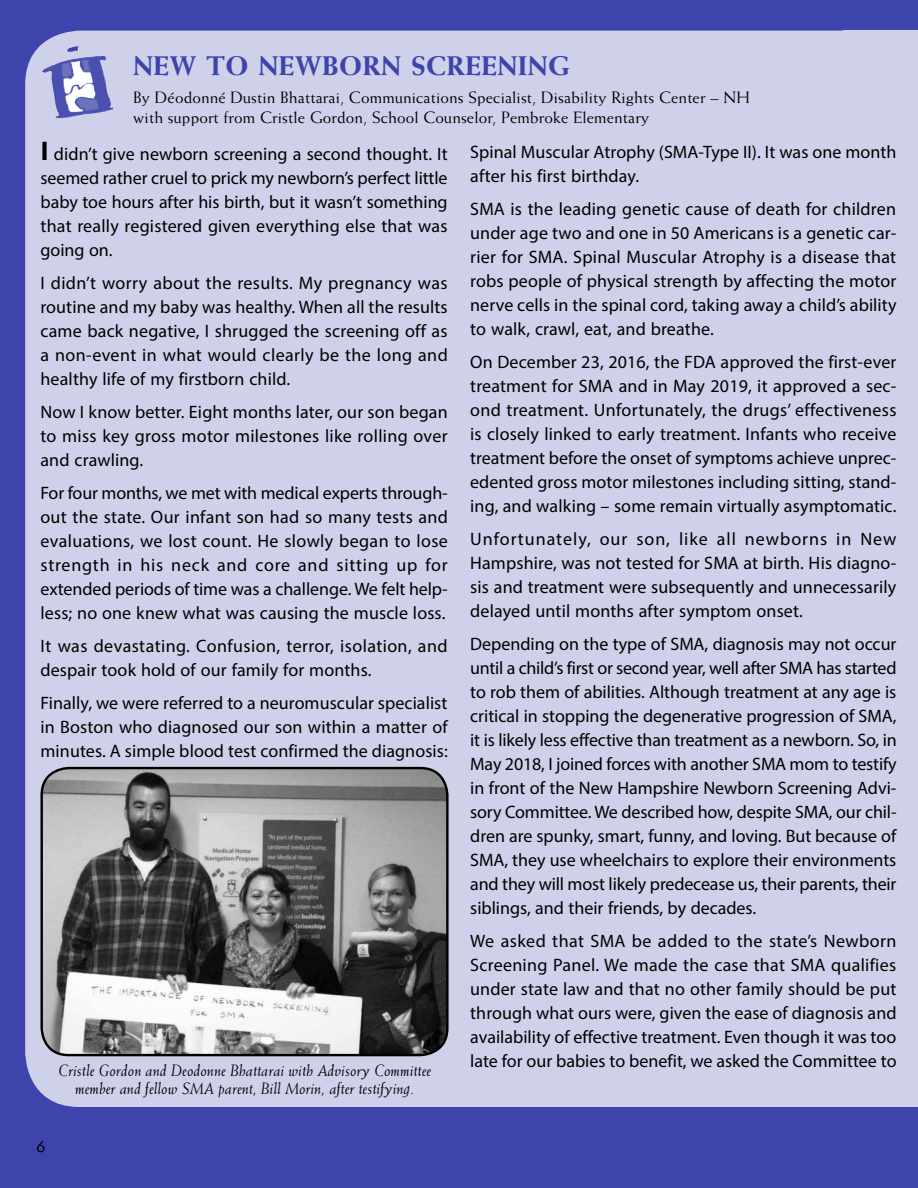
<style>
.page{position:relative;width:918px;height:1188px;background:#3d44ac}
.page>*{position:absolute;margin:0;border:0;box-sizing:border-box;transform-origin:0 0}
.t1{font:800 27px "Weiss";letter-spacing:.015em;color:#3d44ac}
.t2{font:18px/24px "Myriad Pro";letter-spacing:.01em;color:#000;text-align:justify}
.t3{font:16.5px/19.5px "Weiss";letter-spacing:.005em;color:#000}
.t4{font:italic 16.5px/18px "Weiss";letter-spacing:.005em;color:#000;text-align:center}
.t5{font:16.5px "Skia CC";color:#000}
.s1{font-weight:700;font-size:27px}
</style>
<div class="page">
<div style="left:25px;top:31px;width:893px;height:1076px;background:#cfd0ea;border-radius:54px"></div>
<div style="left:844px;top:31px;width:74px;height:1076px;background:#cfd0ea"></div>
<img style="left:42px;top:46px;width:71px;height:73px">
<img style="left:42px;top:768px;width:405px;height:287px">
<div style="left:40px;top:767px;width:409px;height:289px;border:2px solid #000;border-radius:27px"></div>
<h1 class="t1" style="left:133px;top:49px;width:438px">NEW TO NEWBORN SCREENING</h1>
<p class="t3" style="left:133px;top:88px;width:618px">By Déodonné Dustin Bhattarai, Communications Specialist, Disability Rights Center – NH with support from Cristle Gordon, School Counselor, Pembroke Elementary</p>
<p class="t2" style="left:40px;top:141px;width:409px"><span class="s1">I</span> didn’t give newborn screening a second thought. It seemed rather cruel to prick my newborn’s perfect little baby toe hours after his birth, but it wasn’t something that really registered given everything else that was going on.</p>
<p class="t2" style="left:40px;top:270px;width:409px">I didn’t worry about the results. My pregnancy was routine and my baby was healthy. When all the results came back negative, I shrugged the screening off as a non-event in what would clearly be the long and healthy life of my firstborn child.</p>
<p class="t2" style="left:40px;top:399px;width:409px">Now I know better. Eight months later, our son began to miss key gross motor milestones like rolling over and crawling.</p>
<p class="t2" style="left:40px;top:480px;width:409px">For four months, we met with medical experts through&shy;out the state. Our infant son had so many tests and evaluations, we lost count. He slowly began to lose strength in his neck and core and sitting up for extended periods of time was a challenge. We felt help&shy;less; no one knew what was causing the muscle loss.</p>
<p class="t2" style="left:40px;top:633px;width:409px">It was devastating. Confusion, terror, isolation, and despair took hold of our family for months.</p>
<p class="t2" style="left:40px;top:690px;width:409px">Finally, we were referred to a neuromuscular specialist in Boston who diagnosed our son within a matter of minutes. A simple blood test confirmed the diagnosis:</p>
<p class="t2" style="left:470px;top:140px;width:428px">Spinal Muscular Atrophy (SMA-Type II). It was one month after his first birthday.</p>
<p class="t2" style="left:470px;top:197px;width:428px">SMA is the leading genetic cause of death for children under age two and one in 50 Americans is a genetic car&shy;rier for SMA. Spinal Muscular Atrophy is a disease that robs people of physical strength by affecting the motor nerve cells in the spinal cord, taking away a child’s ability to walk, crawl, eat, and breathe.</p>
<p class="t2" style="left:470px;top:350px;width:428px">On December 23, 2016, the FDA approved the first-ever treatment for SMA and in May 2019, it approved a sec&shy;ond treatment. Unfortunately, the drugs’ effectiveness is closely linked to early treatment. Infants who receive treatment before the onset of symptoms achieve unprec&shy;edented gross motor milestones including sitting, stand&shy;ing, and walking – some remain virtually asymptomatic.</p>
<p class="t2" style="left:470px;top:527px;width:428px">Unfortunately, our son, like all newborns in New Hampshire, was not tested for SMA at birth. His diagno&shy;sis and treatment were subsequently and unnecessarily delayed until months after symptom onset.</p>
<p class="t2" style="left:470px;top:632px;width:428px">Depending on the type of SMA, diagnosis may not occur until a child’s first or second year, well after SMA has started to rob them of abilities. Although treatment at any age is critical in stopping the degenerative progression of SMA, it is likely less effective than treatment as a newborn. So, in May 2018, I joined forces with another SMA mom to testify in front of the New Hampshire Newborn Screening Advi&shy;sory Committee. We described how, despite SMA, our chil&shy;dren are spunky, smart, funny, and loving. But because of SMA, they use wheelchairs to explore their environments and they will most likely predecease us, their parents, their siblings, and their friends, by decades.</p>
<p class="t2" style="left:470px;top:929px;width:428px">We asked that SMA be added to the state’s Newborn Screening Panel. We made the case that SMA qualifies under state law and that no other family should be put through what ours were, given the ease of diagnosis and availability of effective treatment. Even though it was too late for our babies to benefit, we asked the Committee to</p>
<p class="t4" style="left:59px;top:1061px;width:374px">Cristle Gordon and Deodonne Bhattarai with Advisory Committee member and fellow SMA parent, Bill Morin, after testifying.</p>
<p class="t5" style="left:36px;top:1137px;width:11px">6</p>
</div>
